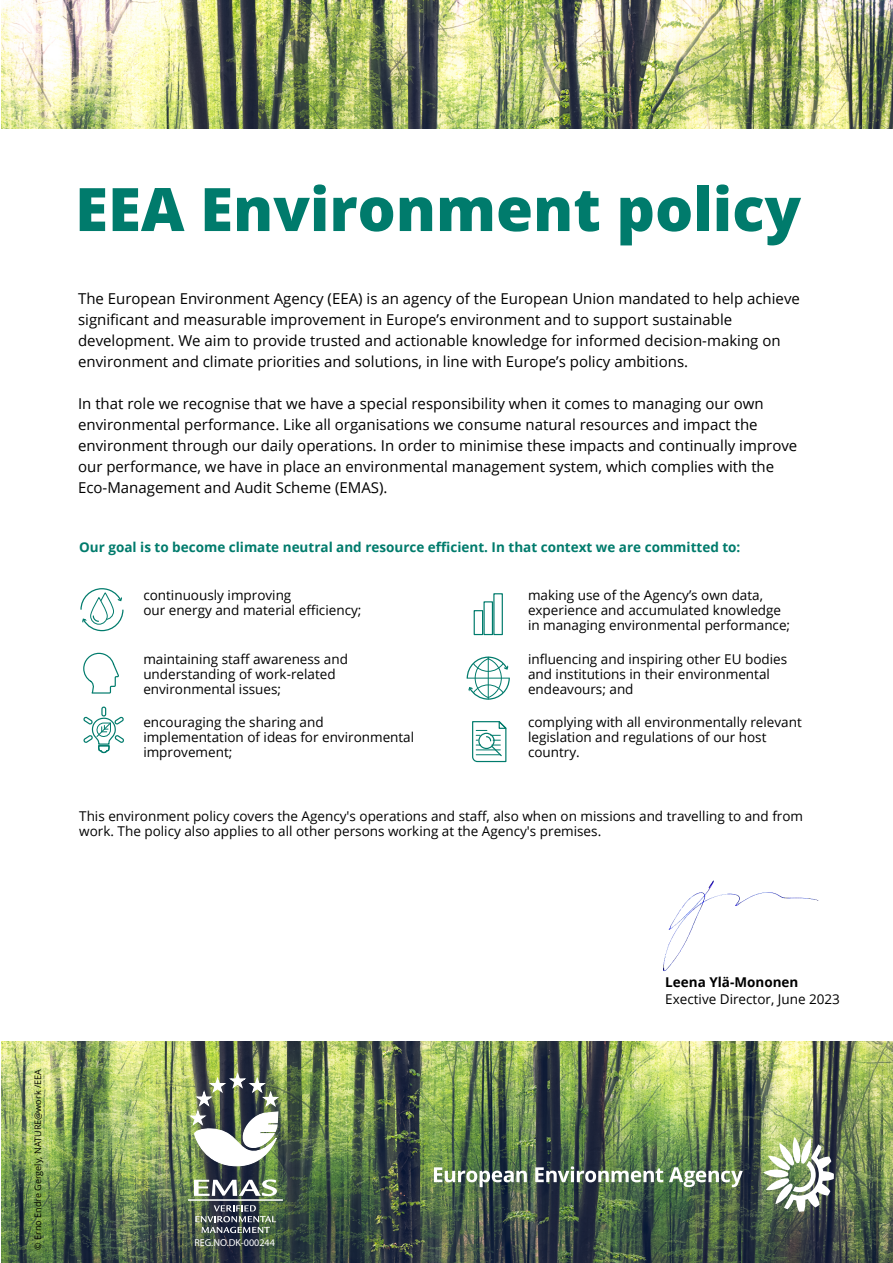
<style>
.page{position:relative;width:893px;height:1263px;background:#fff}
.page>*{position:absolute;margin:0;border:0;box-sizing:border-box;transform-origin:0 0}
.t1{font:800 60px "Open Sans";color:#007b6c}
.t2{font:15px/21px "Open Sans";color:#000}
.t3{font:13.5px/15px "Open Sans";color:#000}
.t4{font:700 13.5px "Open Sans";color:#007b6c}
.t5{font:700 13.5px "Open Sans";color:#000}
.t6{font:10.05px "Myriad Pro";color:#fff}
.t7{font:9px "Open Sans";color:#000}
</style>
<div class="page">
<img style="left:663px;top:880px;width:156px;height:92px">
<img style="left:1px;top:1042px;width:892px;height:220px">
<img style="left:1px;top:0;width:892px;height:129px">
<img style="left:763px;top:1137px;width:71px;height:75px">
<img style="left:434px;top:1166px;width:309px;height:21px">
<svg style="left:472px;top:721px;width:35px;height:42px"></svg>
<svg style="left:466px;top:656px;width:44px;height:44px"></svg>
<svg style="left:83px;top:652px;width:36px;height:42px"></svg>
<svg style="left:80px;top:588px;width:44px;height:44px"></svg>
<div style="left:474px;top:610px;width:9px;height:25px;background:#fff;border:1px solid #007b6c"></div>
<div style="left:483px;top:601px;width:10px;height:34px;background:#fff;border:1px solid #007b6c"></div>
<div style="left:493px;top:593px;width:10px;height:42px;background:#fff;border:1px solid #007b6c"></div>
<div style="left:101px;top:706px;width:5px;height:10px;border:1px solid #007b6c;border-radius:2px"></div>
<svg style="left:83px;top:716px;width:41px;height:37px"></svg>
<svg style="left:195px;top:1205px;width:81px;height:28px;background:#636f68"></svg>
<hr style="left:188px;top:1199px;width:95px;height:2px;background:#fff">
<svg style="left:194px;top:1179px;width:83px;height:17px"></svg>
<img style="left:187px;top:1070px;width:94px;height:97px">
<h1 class="t1" style="left:75px;top:164px;width:727px">EEA Environment policy</h1>
<p class="t2" style="left:78px;top:288px;width:723px">The European Environment Agency (EEA) is an agency of the European Union mandated to help achieve significant and measurable improvement in Europe’s environment and to support sustainable development. We aim to provide trusted and actionable knowledge for informed decision-making on environment and climate priorities and solutions, in line with Europe’s policy ambitions.</p>
<p class="t2" style="left:78px;top:393px;width:721px">In that role we recognise that we have a special responsibility when it comes to managing our own environmental performance. Like all organisations we consume natural resources and impact the environment through our daily operations. In order to minimise these impacts and continually improve our performance, we have in place an environmental management system, which complies with the Eco-Management and Audit Scheme (EMAS).</p>
<p class="t4" style="left:79px;top:538px;width:663px">Our goal is to become climate neutral and resource efficient. In that context we are committed to:</p>
<p class="t3" style="left:143px;top:587px;width:220px">continuously improving<br>our energy and material efficiency;</p>
<p class="t3" style="left:143px;top:651px;width:206px">maintaining staff awareness and understanding of work-related environmental issues;</p>
<p class="t3" style="left:143px;top:715px;width:272px">encouraging the sharing and implementation of ideas for environmental improvement;</p>
<p class="t3" style="left:528px;top:587px;width:264px">making use of the Agency’s own data, experience and accumulated knowledge in managing environmental performance;</p>
<p class="t3" style="left:528px;top:651px;width:261px">influencing and inspiring other EU bodies and institutions in their environmental endeavours; and</p>
<p class="t3" style="left:528px;top:715px;width:275px">complying with all environmentally relevant legislation and regulations of our host country.</p>
<p class="t3" style="left:79px;top:808px;width:725px">This environment policy covers the Agency's operations and staff, also when on missions and travelling to and from work. The policy also applies to all other persons working at the Agency's premises.</p>
<p class="t7" style="left:32px;top:1250px;width:182px;rotate:-90deg">© Erno Endre Gergely, NATURE@work /EEA</p>
<p class="t6" style="left:194px;top:1237px;width:82px">REG.NO.DK-000244</p>
<p class="t5" style="left:665px;top:973px;width:135px">Leena Ylä-Mononen</p>
<p class="t3" style="left:665px;top:991px;width:176px">Exective Director, June 2023</p>
</div>
